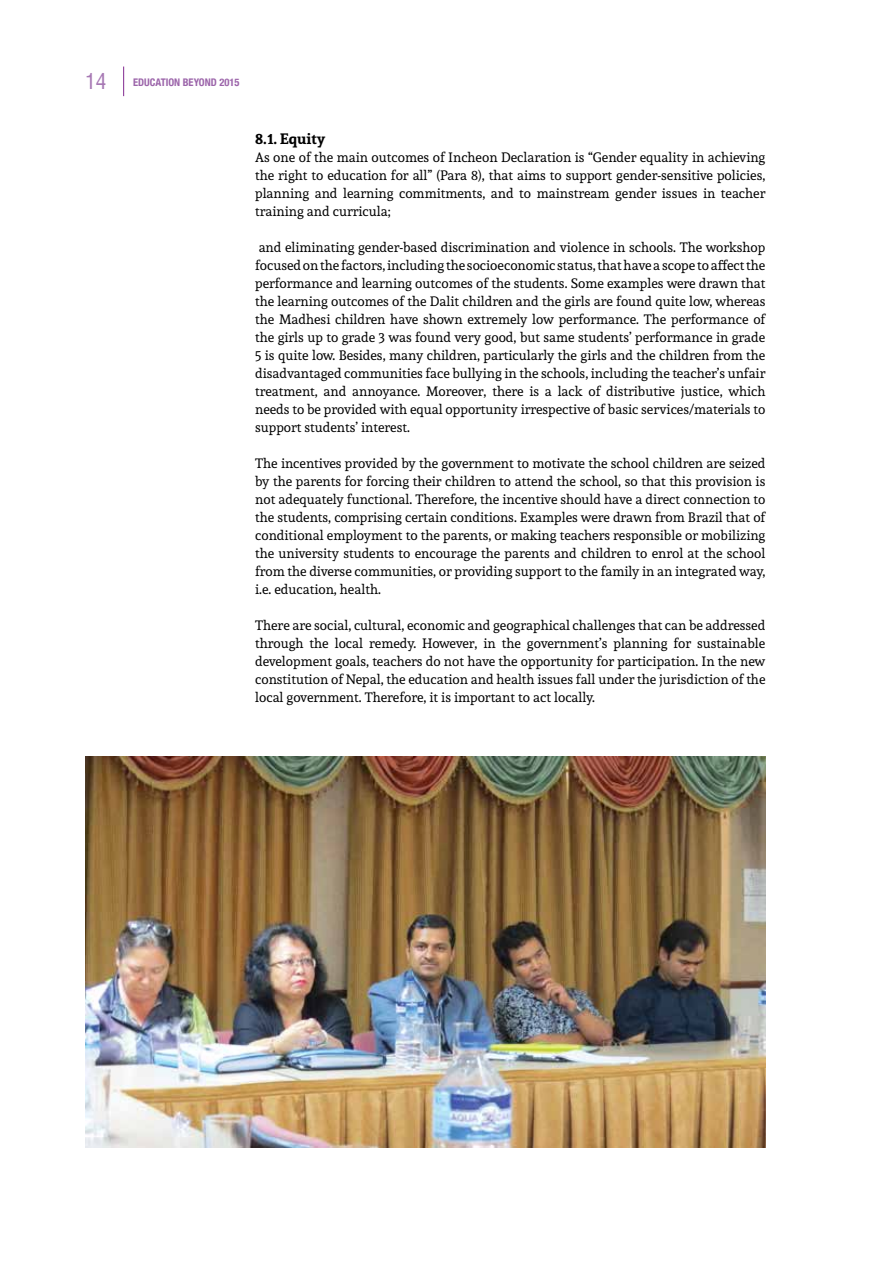
<style>
.page{position:relative;width:893px;height:1263px;background:#fff}
.page>*{position:absolute;margin:0;border:0;box-sizing:border-box;transform-origin:0 0}
.t1{font:condensed 21.3px "Helvetica";color:#a778b4}
.t2{font:700 15px "Andada";color:#000}
.t3{font:13.5px/18px "Andada";color:#000;text-align:justify}
.t4{font:700 condensed 10.5px "Helvetica Neue LT Com";color:#9c65aa}
</style>
<div class="page">
<svg style="left:123px;top:67px;width:1px;height:29px"></svg>
<img style="left:85px;top:757px;width:680px;height:390px">
<h1 class="t1" style="left:85px;top:68px;width:23px">14</h1>
<p class="t4" style="left:133px;top:76px;width:108px">EDUCATION BEYOND 2015</p>
<p class="t2" style="left:255px;top:128px;width:72px">8.1. Equity</p>
<p class="t3" style="left:255px;top:148px;width:512px">As one of the main outcomes of Incheon Declaration is “Gender equality in achieving the right to education for all” (Para 8), that aims to support gender-sensitive policies, planning and learning commitments, and to mainstream gender issues in teacher training and curricula;</p>
<p class="t3" style="left:255px;top:238px;width:512px">and eliminating gender-based discrimination and violence in schools. The workshop focused on the factors, including the socioeconomic status, that have a scope to affect the performance and learning outcomes of the students. Some examples were drawn that the learning outcomes of the Dalit children and the girls are found quite low, whereas the Madhesi children have shown extremely low performance. The performance of the girls up to grade 3 was found very good, but same students’ performance in grade 5 is quite low. Besides, many children, particularly the girls and the children from the disadvantaged communities face bullying in the schools, including the teacher’s unfair treatment, and annoyance. Moreover, there is a lack of distributive justice, which needs to be provided with equal opportunity irrespective of basic services/materials to support students’ interest.</p>
<p class="t3" style="left:255px;top:454px;width:512px">The incentives provided by the government to motivate the school children are seized by the parents for forcing their children to attend the school, so that this provision is not adequately functional. Therefore, the incentive should have a direct connection to the students, comprising certain conditions. Examples were drawn from Brazil that of conditional employment to the parents, or making teachers responsible or mobilizing the university students to encourage the parents and children to enrol at the school from the diverse communities, or providing support to the family in an integrated way, i.e. education, health.</p>
<p class="t3" style="left:255px;top:616px;width:512px">There are social, cultural, economic and geographical challenges that can be addressed through the local remedy. However, in the government’s planning for sustainable development goals, teachers do not have the opportunity for participation. In the new constitution of Nepal, the education and health issues fall under the jurisdiction of the local government. Therefore, it is important to act locally.</p>
</div>
